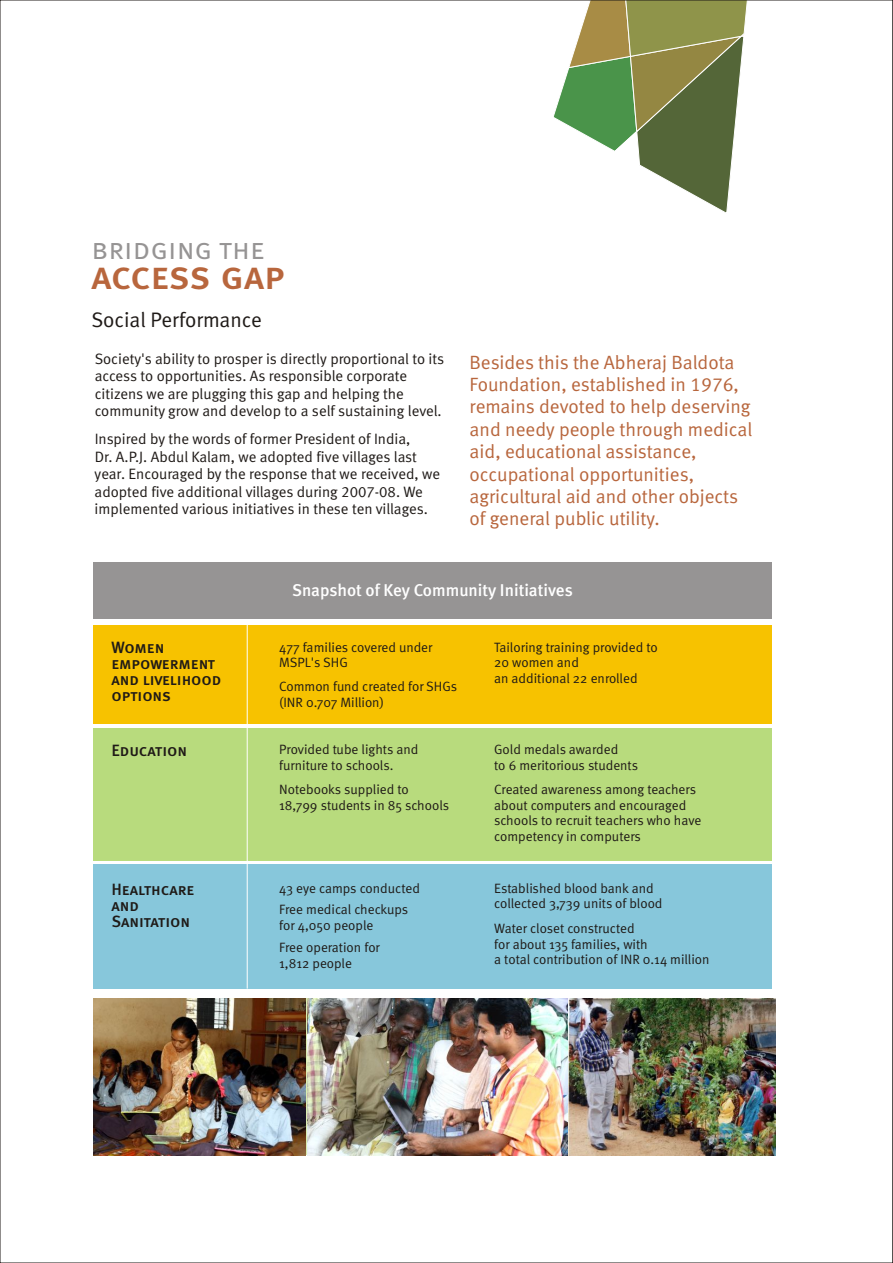
<style>
.page{position:relative;width:893px;height:1263px;background:#fff}
.page>*{position:absolute;margin:0;border:0;box-sizing:border-box;transform-origin:0 0}
.t1{font:39.15px "Meta Medium LF Caps";letter-spacing:-.01em;color:#b8663d}
.t2{font:30px "Meta Normal Caps";color:#969494}
.t3{font:21px "Meta Normal LF";color:#1f1a17}
.t4{font:19.2px/22.4px "Meta Normal LF";color:#b8663d}
.t5{font:17.1px "Meta Medium LF";color:#fff}
.t6{font:16.35px/16px "Meta Medium LF Caps";color:#1f1a17}
.t7{font:15px/17.5px "Meta Normal LF";color:#1f1a17}
.t8{font:13.5px/15.8px "Meta Normal";color:#1f1a17}
</style>
<div class="page">
<svg style="left:553px;top:2px;width:194px;height:211px"></svg>
<div style="left:93px;top:563px;width:678px;height:56px;background:#969494"></div>
<div style="left:93px;top:625px;width:678px;height:99px;background:#f7c200"></div>
<div style="left:93px;top:728px;width:678px;height:133px;background:#b8db7d"></div>
<div style="left:93px;top:864px;width:678px;height:124px;background:#87c7db"></div>
<hr style="left:247px;top:623px;width:1px;height:366px;background:#fff">
<img style="left:93px;top:998px;width:212px;height:157px">
<img style="left:307px;top:998px;width:260px;height:157px">
<img style="left:569px;top:998px;width:206px;height:157px">
<svg style="left:892px;top:0;width:1px;height:1263px"></svg>
<h2 class="t2" style="left:91px;top:231px;width:175px">bridging the</h2>
<h1 class="t1" style="left:91px;top:252px;width:195px">access gap</h1>
<h3 class="t3" style="left:91px;top:308px;width:172px">Social Performance</h3>
<p class="t7" style="left:95px;top:350px;width:351px">Society's ability to prosper is directly proportional to its access to opportunities. As responsible corporate citizens we are plugging this gap and helping the community grow and develop to a self sustaining level.</p>
<p class="t7" style="left:95px;top:430px;width:347px">Inspired by the words of former President of India,<br>Dr. A.P.J. Abdul Kalam, we adopted five villages last year. Encouraged by the response that we received, we adopted five additional villages during 2007-08. We implemented various initiatives in these ten villages.</p>
<p class="t4" style="left:470px;top:351px;width:284px">Besides this the Abheraj Baldota<br>Foundation, established in 1976, remains devoted to help deserving and needy people through medical aid, educational assistance, occupational opportunities, agricultural aid and other objects of general public utility.</p>
<p class="t6" style="left:111px;top:639px;width:111px">Women empowerment and livelihood options</p>
<p class="t6" style="left:111px;top:742px;width:77px">Education</p>
<p class="t6" style="left:111px;top:881px;width:84px">Healthcare and<br>Sanitation</p>
<p class="t5" style="left:292px;top:580px;width:282px">Snapshot of Key Community Initiatives</p>
<p class="t8" style="left:279px;top:639px;width:155px">477 families covered under<br>MSPL's SHG</p>
<p class="t8" style="left:279px;top:678px;width:180px">Common fund created for SHGs (INR 0.707 Million)</p>
<p class="t8" style="left:494px;top:639px;width:165px">Tailoring training provided to<br>20 women and<br>an additional 22 enrolled</p>
<p class="t8" style="left:279px;top:741px;width:141px">Provided tube lights and furniture to schools.</p>
<p class="t8" style="left:279px;top:781px;width:171px">Notebooks supplied to<br>18,799 students in 85 schools</p>
<p class="t8" style="left:494px;top:741px;width:146px">Gold medals awarded<br>to 6 meritorious students</p>
<p class="t8" style="left:494px;top:781px;width:209px">Created awareness among teachers about computers and encouraged schools to recruit teachers who have competency in computers</p>
<p class="t8" style="left:279px;top:877px;width:142px;line-height:21.6px">43 eye camps conducted<br>Free medical checkups</p>
<p class="t8" style="left:279px;top:914px;width:102px;line-height:22.4px">for 4,050 people<br>Free operation for</p>
<p class="t8" style="left:279px;top:955px;width:74px">1,812 people</p>
<p class="t8" style="left:494px;top:880px;width:170px">Established blood bank and collected 3,739 units of blood</p>
<p class="t8" style="left:494px;top:920px;width:217px">Water closet constructed<br>for about 135 families, with<br>a total contribution of INR 0.14 million</p>
</div>
